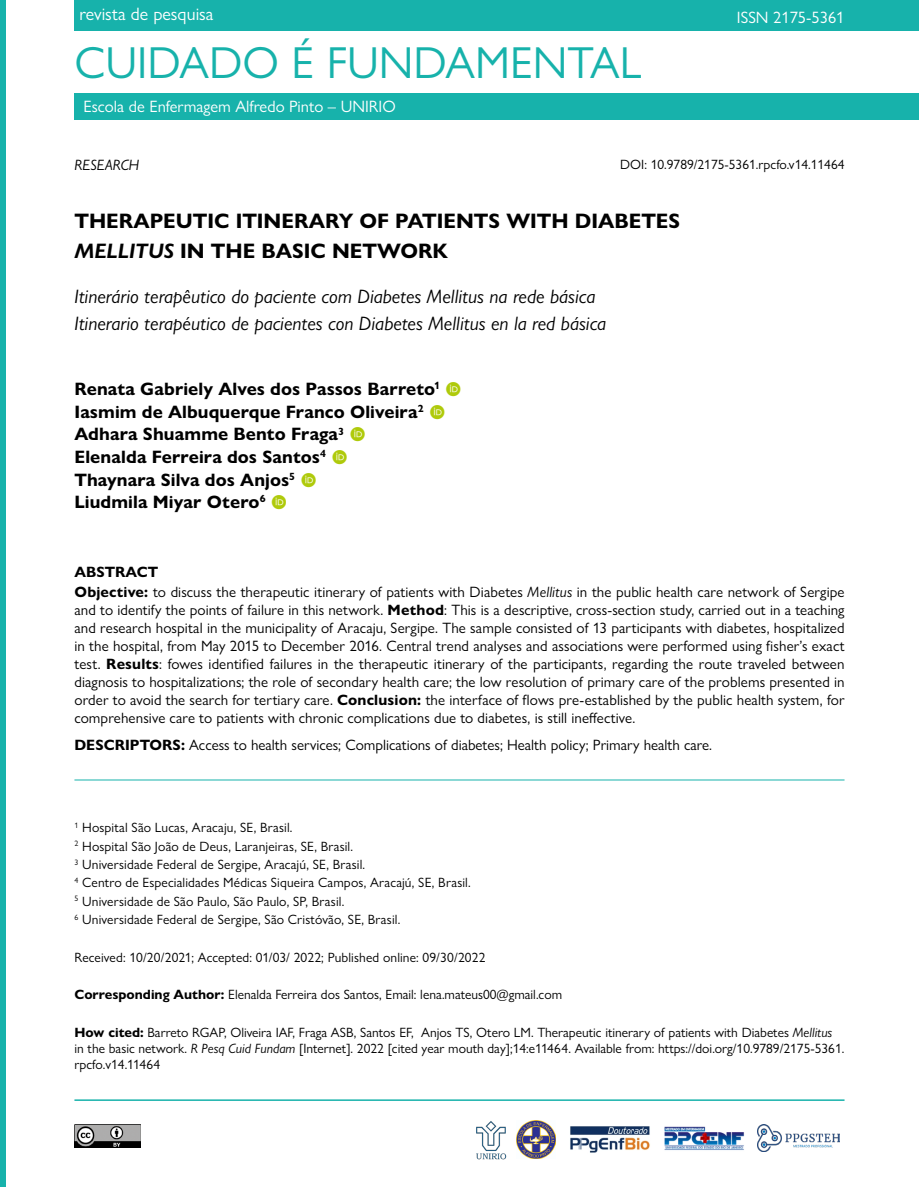
<style>
.page{position:relative;width:919px;height:1187px;background:#fff}
.page>*{position:absolute;margin:0;border:0;box-sizing:border-box;transform-origin:0 0}
.t1{font:45px "Gill Sans Nova";color:#17b2ab}
.t2{font:700 21px/30px "Gill Sans Nova";color:#000}
.t3{font:italic 19.5px/27.6px "Gill Sans Nova";color:#000}
.t4{font:700 18px/22.5px "Gill Sans Nova";letter-spacing:.005em;color:#000}
.t5{font:18px "Gill Sans Nova";color:#fff}
.t6{font:16.5px "Gill Sans Nova";color:#fff}
.t7{font:15px/18px "Gill Sans Nova";letter-spacing:.005em;color:#000}
.t8{font:italic 15px "Gill Sans Nova";color:#000}
.t9{font:13.5px/18.3px "Gill Sans Nova";letter-spacing:.005em;color:#000}
.s1{font-style:italic}
.s2{font-weight:700}
</style>
<div class="page">
<div style="left:74px;top:0;width:844px;height:31px;background:#17b2ab"></div>
<div style="left:74px;top:93px;width:844px;height:27px;background:#17b2ab"></div>
<div style="left:0;top:0;width:5px;height:1186px;background:#17b2ab"></div>
<img style="left:74px;top:1124px;width:66px;height:23px">
<hr style="left:74px;top:1099px;width:770px;height:1px;background:#17b2ab">
<img style="left:476px;top:1121px;width:31px;height:39px">
<img style="left:570px;top:1126px;width:80px;height:27px">
<img style="left:664px;top:1126px;width:80px;height:24px">
<img style="left:516px;top:1120px;width:39px;height:38px">
<img style="left:757px;top:1124px;width:82px;height:27px">
<hr style="left:74px;top:779px;width:770px;height:1px;background:#17b2ab">
<p class="t5" style="left:79px;top:3px;width:135px">revista de pesquisa</p>
<h1 class="t1" style="left:74px;top:35px;width:568px">CUIDADO É FUNDAMENTAL</h1>
<p class="t6" style="left:84px;top:97px;width:313px">Escola de Enfermagem Alfredo Pinto – UNIRIO</p>
<p class="t6" style="left:736px;top:7px;width:109px">ISSN 2175-5361</p>
<p class="t8" style="left:74px;top:156px;width:66px">RESEARCH</p>
<p class="t9" style="left:620px;top:155px;width:226px">DOI: 10.9789/2175-5361.rpcfo.v14.11464</p>
<h2 class="t2" style="left:74px;top:206px;width:607px">THERAPEUTIC ITINERARY OF PATIENTS WITH DIABETES<br><span class="s1">MELLITUS</span> IN THE BASIC NETWORK</h2>
<h3 class="t3" style="left:74px;top:282px;width:533px">Itinerário terapêutico do paciente com Diabetes Mellitus na rede básica<br>Itinerario terapéutico de pacientes con Diabetes Mellitus en la red básica</h3>
<p class="t4" style="left:74px;top:378px;width:367px">Renata Gabriely Alves dos Passos Barreto<sup>1<br></sup>Iasmim de Albuquerque Franco Oliveira<sup>2<br></sup>Adhara Shuamme Bento Fraga<sup>3<br></sup>Elenalda Ferreira dos Santos<sup>4<br></sup>Thaynara Silva dos Anjos<sup>5<br></sup>Liudmila Miyar Otero<sup>6</sup></p>
<p class="t7" style="left:74px;top:561px;width:771px;line-height:20.1px"><span class="s2">ABSTRACT<br>Objective:</span> to discuss the therapeutic itinerary of patients with Diabetes <span class="s1">Mellitus</span> in the public health care network of Sergipe</p>
<p class="t7" style="left:74px;top:601px;width:771px;text-align:justify">and to identify the points of failure in this network. <span class="s2">Method</span>: This is a descriptive, cross-section study, carried out in a teaching and research hospital in the municipality of Aracaju, Sergipe. The sample consisted of 13 participants with diabetes, hospitalized in the hospital, from May 2015 to December 2016. Central trend analyses and associations were performed using fisher’s exact test. <span class="s2">Results</span>: fowes identified failures in the therapeutic itinerary of the participants, regarding the route traveled between diagnosis to hospitalizations; the role of secondary health care; the low resolution of primary care of the problems presented in order to avoid the search for tertiary care. <span class="s2">Conclusion:</span> the interface of flows pre-established by the public health system, for comprehensive care to patients with chronic complications due to diabetes, is still ineffective.</p>
<p class="t7" style="left:74px;top:735px;width:639px"><span class="s2">DESCRIPTORS:</span> Access to health services; Complications of diabetes; Health policy; Primary health care.</p>
<p class="t9" style="left:74px;top:818px;width:398px"><sup>1</sup> Hospital São Lucas, Aracaju, SE, Brasil.<br><sup>2</sup> Hospital São João de Deus, Laranjeiras, SE, Brasil.<br><sup>3</sup> Universidade Federal de Sergipe, Aracajú, SE, Brasil.<br><sup>4</sup> Centro de Especialidades Médicas Siqueira Campos, Aracajú, SE, Brasil.<br><sup>5</sup> Universidade de São Paulo, São Paulo, SP, Brasil.<br><sup>6</sup> Universidade Federal de Sergipe, São Cristóvão, SE, Brasil.</p>
<p class="t9" style="left:74px;top:947px;width:412px">Received: 10/20/2021; Accepted: 01/03/ 2022; Published online: 09/30/2022</p>
<p class="t9" style="left:74px;top:985px;width:489px"><span class="s2">Corresponding Author:</span> Elenalda Ferreira dos Santos, Email: lena.mateus00@gmail.com</p>
<p class="t9" style="left:74px;top:1023px;width:771px;line-height:16.2px"><span class="s2">How cited:</span> Barreto RGAP, Oliveira IAF, Fraga ASB, Santos EF, Anjos TS, Otero LM. Therapeutic itinerary of patients with Diabetes <span class="s1">Mellitus </span>in the basic network. <span class="s1">R Pesq Cuid Fundam</span> [Internet]. 2022 [cited year mouth day];14:e11464. Available from: https://doi.org/10.9789/2175-5361. rpcfo.v14.11464</p>
</div>
